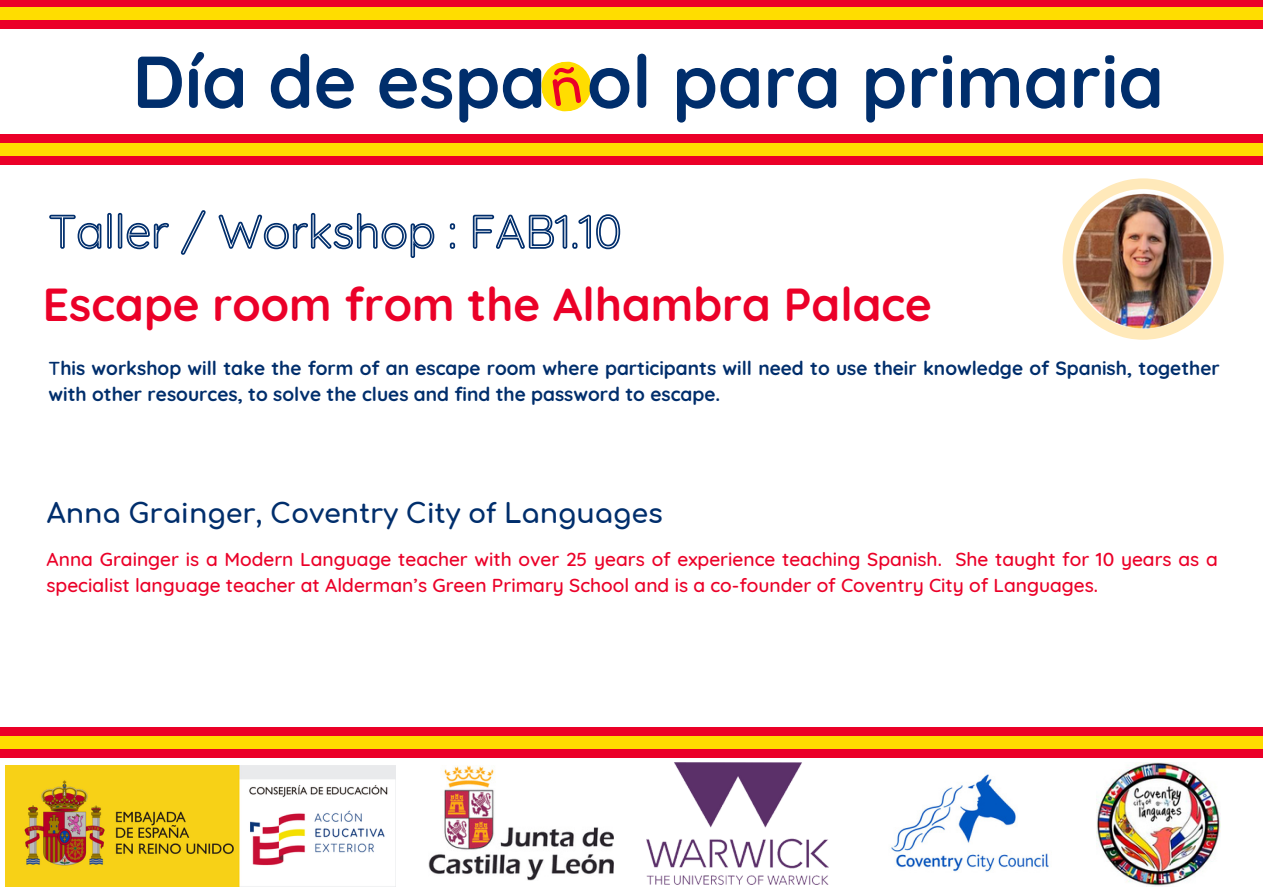
<style>
.page{position:relative;width:1263px;height:894px;background:#fff}
.page>*{position:absolute;margin:0;border:0;box-sizing:border-box;transform-origin:0 0}
.t1{font:700 73.2px "Quicksand";color:#002e6c}
.t2{font:700 46.2px "Quicksand";color:#eb0028}
.t3{font:700 27px "Comfortaa";color:#002e6c}
.t4{font:500 19.2px/25.8px "Quicksand";color:#eb0028}
.t5{font:700 19.2px/25.8px "Quicksand";color:#002e6c}
.s1{font-weight:500}
</style>
<div class="page">
<div style="left:0;top:0;width:1263px;height:29px;background:#eb0028"></div>
<div style="left:0;top:7px;width:1263px;height:13px;background:#fd0"></div>
<div style="left:0;top:134px;width:1263px;height:30px;background:#eb0028"></div>
<div style="left:0;top:143px;width:1263px;height:13px;background:#fd0"></div>
<img style="left:6px;top:765px;width:389px;height:121px">
<img style="left:429px;top:765px;width:184px;height:115px">
<div style="left:0;top:727px;width:1263px;height:30px;background:#eb0028"></div>
<div style="left:0;top:736px;width:1263px;height:13px;background:#fd0"></div>
<img style="left:891px;top:774px;width:206px;height:98px">
<img style="left:646px;top:762px;width:182px;height:121px">
<img style="left:1097px;top:762px;width:124px;height:124px">
<svg style="left:1062px;top:178px;width:162px;height:161px"></svg>
<img style="left:1073px;top:189px;width:140px;height:140px">
<svg style="left:49px;top:210px;width:157px;height:45px"></svg>
<svg style="left:218px;top:212px;width:403px;height:46px"></svg>
<svg style="left:541px;top:61px;width:50px;height:51px"></svg>
<p class="t1" style="left:132px;top:35px;width:415px">Día de espa</p>
<p class="t1" style="left:587px;top:35px;width:579px">ol para primaria</p>
<p class="t2" style="left:43px;top:274px;width:891px">Escape room from the Alhambra Palace</p>
<h3 class="t5" style="left:49px;top:355px;width:1173px"><span class="s1">T</span>his workshop will take the form of an escape room where participants will need to use their knowledge of Spanish, together with other resources, to solve the clues and find the password to escape.</h3>
<p class="t3" style="left:47px;top:499px;width:618px">Anna Grainger, Coventry City of Languages</p>
<h2 class="t4" style="left:47px;top:545px;width:1173px">Anna Grainger is a Modern Language teacher with over 25 years of experience teaching Spanish. She taught for 10 years as a specialist language teacher at Alderman’s Green Primary School and is a co-founder of Coventry City of Languages.</h2>
</div>
